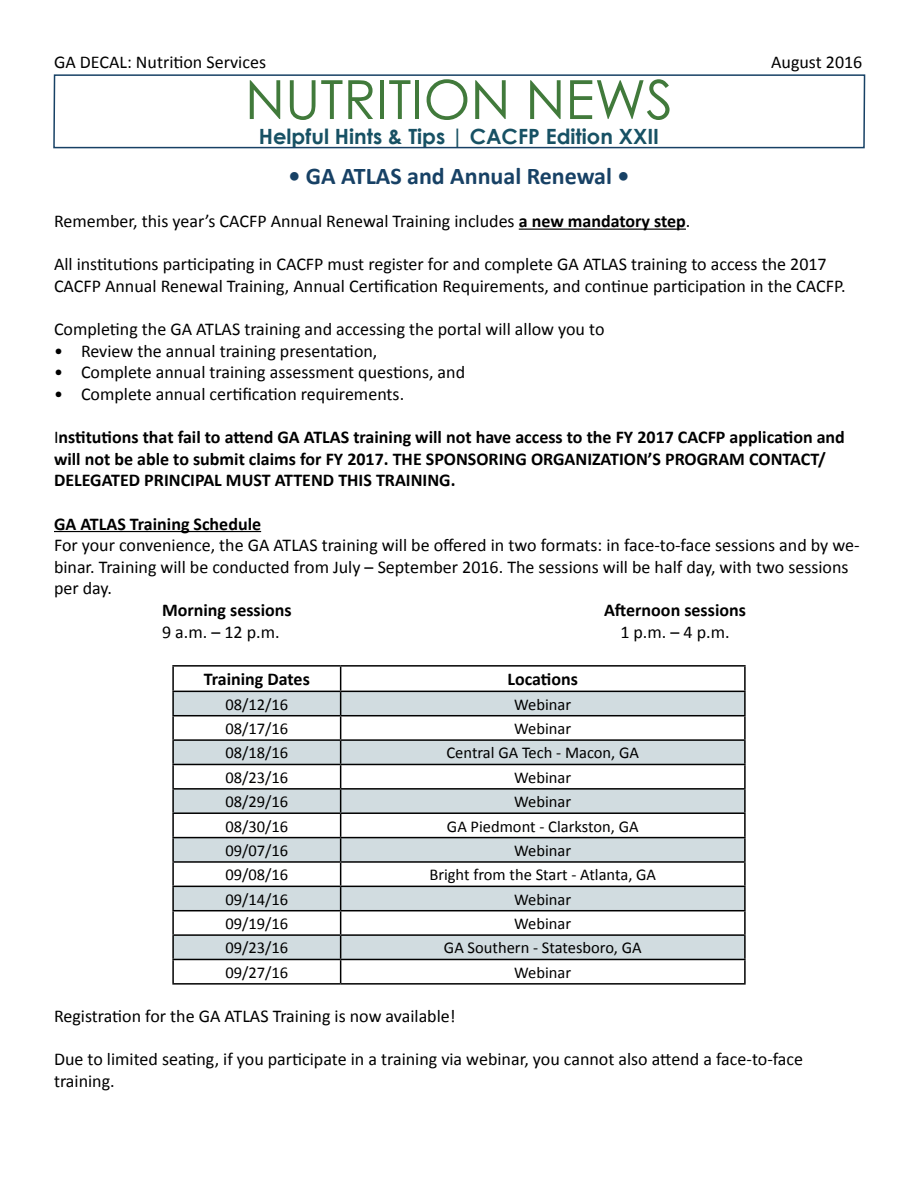
<style>
.page{position:relative;width:918px;height:1188px;background:#fff}
.page>*{position:absolute;margin:0;border:0;box-sizing:border-box;transform-origin:0 0}
.t1{font:54px "Century Gothic";color:#417a3b}
.t2{font:700 24px "Calibri";color:#174165}
.t3{font:700 21px "Century Gothic";color:#175164}
.t4{font:18px/21.6px "Calibri";color:#000}
.t5{font:700 18px/21.6px "Calibri";color:#000}
.t6{font:16.5px "Calibri";color:#000}
.s1{font-weight:700}
.s2{font-weight:400}
</style>
<div class="page">
<svg style="left:53px;top:74px;width:813px;height:75px"></svg>
<hr style="left:519px;top:229px;width:167px;height:1px;background:#000">
<hr style="left:54px;top:531px;width:207px;height:1px;background:#000">
<svg style="left:174px;top:692px;width:570px;height:267px;fill:#d1dce0"></svg>
<hr style="left:172px;top:665px;width:169px;height:2px;background:#000">
<hr style="left:172px;top:667px;width:2px;height:24px;background:#000">
<hr style="left:341px;top:665px;width:405px;height:2px;background:#000">
<hr style="left:744px;top:667px;width:2px;height:24px;background:#000">
<hr style="left:172px;top:691px;width:169px;height:1px;background:#000">
<hr style="left:172px;top:692px;width:2px;height:23px;background:#000">
<hr style="left:341px;top:691px;width:405px;height:1px;background:#000">
<hr style="left:744px;top:692px;width:2px;height:23px;background:#000">
<hr style="left:172px;top:715px;width:169px;height:1px;background:#000">
<hr style="left:172px;top:716px;width:2px;height:23px;background:#000">
<hr style="left:341px;top:715px;width:405px;height:1px;background:#000">
<hr style="left:744px;top:716px;width:2px;height:23px;background:#000">
<hr style="left:172px;top:739px;width:169px;height:2px;background:#000">
<hr style="left:172px;top:741px;width:2px;height:23px;background:#000">
<hr style="left:341px;top:739px;width:405px;height:2px;background:#000">
<hr style="left:744px;top:741px;width:2px;height:23px;background:#000">
<hr style="left:172px;top:764px;width:169px;height:1px;background:#000">
<hr style="left:172px;top:765px;width:2px;height:23px;background:#000">
<hr style="left:341px;top:764px;width:405px;height:1px;background:#000">
<hr style="left:744px;top:765px;width:2px;height:23px;background:#000">
<hr style="left:172px;top:788px;width:169px;height:2px;background:#000">
<hr style="left:172px;top:790px;width:2px;height:22px;background:#000">
<hr style="left:341px;top:788px;width:405px;height:2px;background:#000">
<hr style="left:744px;top:790px;width:2px;height:22px;background:#000">
<hr style="left:172px;top:812px;width:169px;height:2px;background:#000">
<hr style="left:172px;top:814px;width:2px;height:23px;background:#000">
<hr style="left:341px;top:812px;width:405px;height:2px;background:#000">
<hr style="left:744px;top:814px;width:2px;height:23px;background:#000">
<hr style="left:172px;top:837px;width:169px;height:1px;background:#000">
<hr style="left:172px;top:838px;width:2px;height:23px;background:#000">
<hr style="left:341px;top:837px;width:405px;height:1px;background:#000">
<hr style="left:744px;top:838px;width:2px;height:23px;background:#000">
<hr style="left:172px;top:861px;width:169px;height:2px;background:#000">
<hr style="left:172px;top:863px;width:2px;height:23px;background:#000">
<hr style="left:341px;top:861px;width:405px;height:2px;background:#000">
<hr style="left:744px;top:863px;width:2px;height:23px;background:#000">
<hr style="left:172px;top:886px;width:169px;height:1px;background:#000">
<hr style="left:172px;top:887px;width:2px;height:23px;background:#000">
<hr style="left:341px;top:886px;width:405px;height:1px;background:#000">
<hr style="left:744px;top:887px;width:2px;height:23px;background:#000">
<hr style="left:172px;top:910px;width:169px;height:1px;background:#000">
<hr style="left:172px;top:911px;width:2px;height:23px;background:#000">
<hr style="left:341px;top:910px;width:405px;height:1px;background:#000">
<hr style="left:744px;top:911px;width:2px;height:23px;background:#000">
<hr style="left:172px;top:934px;width:169px;height:2px;background:#000">
<hr style="left:172px;top:936px;width:2px;height:23px;background:#000">
<hr style="left:341px;top:934px;width:405px;height:2px;background:#000">
<hr style="left:744px;top:936px;width:2px;height:23px;background:#000">
<hr style="left:172px;top:959px;width:169px;height:1px;background:#000">
<hr style="left:172px;top:960px;width:2px;height:23px;background:#000">
<hr style="left:341px;top:959px;width:405px;height:1px;background:#000">
<svg style="left:340px;top:667px;width:1px;height:316px"></svg>
<hr style="left:744px;top:960px;width:2px;height:23px;background:#000">
<hr style="left:172px;top:983px;width:169px;height:2px;background:#000">
<hr style="left:341px;top:983px;width:405px;height:2px;background:#000">
<p class="t4" style="left:54px;top:51px;width:214px">GA DECAL: Nutrition Services</p>
<p class="t4" style="left:771px;top:51px;width:93px">August 2016</p>
<h1 class="t1" style="left:245px;top:62px;width:430px">NUTRITION NEWS</h1>
<p class="t3" style="left:259px;top:121px;width:402px">Helpful Hints &amp; Tips | CACFP Edition XXII</p>
<h2 class="t2" style="left:289px;top:161px;width:342px">• GA ATLAS and Annual Renewal •</h2>
<p class="t4" style="left:54px;top:210px;width:638px">Remember, this year’s CACFP Annual Renewal Training includes <span class="s1">a new mandatory step</span>.</p>
<p class="t4" style="left:54px;top:254px;width:793px">All institutions participating in CACFP must register for and complete GA ATLAS training to access the 2017<br>CACFP Annual Renewal Training, Annual Certification Requirements, and continue participation in the CACFP.</p>
<p class="t4" style="left:54px;top:318px;width:552px">Completing the GA ATLAS training and accessing the portal will allow you to</p>
<p class="t4" style="left:54px;top:340px;width:325px">• Review the annual training presentation,</p>
<p class="t4" style="left:54px;top:362px;width:413px">• Complete annual training assessment questions, and</p>
<p class="t4" style="left:54px;top:383px;width:352px">• Complete annual certification requirements.</p>
<p class="t5" style="left:54px;top:426px;width:792px"><span class="s2">I</span>nstitutions that fail to attend GA ATLAS training will not have access to the FY 2017 CACFP application and will not be able to submit claims for FY 2017. THE SPONSORING ORGANIZATION’S PROGRAM CONTACT/<br>DELEGATED PRINCIPAL MUST ATTEND THIS TRAINING.</p>
<p class="t5" style="left:54px;top:513px;width:209px">GA ATLAS Training Schedule</p>
<p class="t4" style="left:54px;top:534px;width:807px">For your convenience, the GA ATLAS training will be offered in two formats: in face-to-face sessions and by we&shy;binar. Training will be conducted from July – September 2016. The sessions will be half day, with two sessions per day.</p>
<p class="t5" style="left:162px;top:599px;width:131px">Morning sessions</p>
<p class="t5" style="left:604px;top:599px;width:143px">Afternoon sessions</p>
<p class="t4" style="left:162px;top:621px;width:119px">9 a.m. – 12 p.m.</p>
<p class="t4" style="left:620px;top:621px;width:111px">1 p.m. – 4 p.m.</p>
<p class="t5" style="left:204px;top:669px;width:107px">Training Dates</p>
<p class="t5" style="left:508px;top:669px;width:72px">Locations</p>
<p class="t6" style="left:225px;top:694px;width:64px">08/12/16</p>
<p class="t6" style="left:514px;top:694px;width:59px">Webinar</p>
<p class="t6" style="left:225px;top:718px;width:64px">08/17/16</p>
<p class="t6" style="left:514px;top:718px;width:59px">Webinar</p>
<p class="t6" style="left:225px;top:743px;width:64px">08/18/16</p>
<p class="t6" style="left:447px;top:743px;width:194px">Central GA Tech - Macon, GA</p>
<p class="t6" style="left:225px;top:767px;width:64px">08/23/16</p>
<p class="t6" style="left:514px;top:767px;width:59px">Webinar</p>
<p class="t6" style="left:225px;top:791px;width:64px">08/29/16</p>
<p class="t6" style="left:514px;top:791px;width:59px">Webinar</p>
<p class="t6" style="left:225px;top:816px;width:64px">08/30/16</p>
<p class="t6" style="left:447px;top:816px;width:193px">GA Piedmont - Clarkston, GA</p>
<p class="t6" style="left:225px;top:840px;width:64px">09/07/16</p>
<p class="t6" style="left:514px;top:840px;width:59px">Webinar</p>
<p class="t6" style="left:225px;top:864px;width:64px">09/08/16</p>
<p class="t6" style="left:429px;top:864px;width:228px">Bright from the Start - Atlanta, GA</p>
<p class="t6" style="left:225px;top:889px;width:64px">09/14/16</p>
<p class="t6" style="left:514px;top:889px;width:59px">Webinar</p>
<p class="t6" style="left:225px;top:913px;width:64px">09/19/16</p>
<p class="t6" style="left:514px;top:913px;width:59px">Webinar</p>
<p class="t6" style="left:225px;top:938px;width:64px">09/23/16</p>
<p class="t6" style="left:444px;top:938px;width:199px">GA Southern - Statesboro, GA</p>
<p class="t6" style="left:225px;top:962px;width:64px">09/27/16</p>
<p class="t6" style="left:514px;top:962px;width:59px">Webinar</p>
<p class="t4" style="left:54px;top:1005px;width:403px">Registration for the GA ATLAS Training is now available!</p>
<p class="t4" style="left:54px;top:1048px;width:751px">Due to limited seating, if you participate in a training via webinar, you cannot also attend a face-to-face training.</p>
</div>
